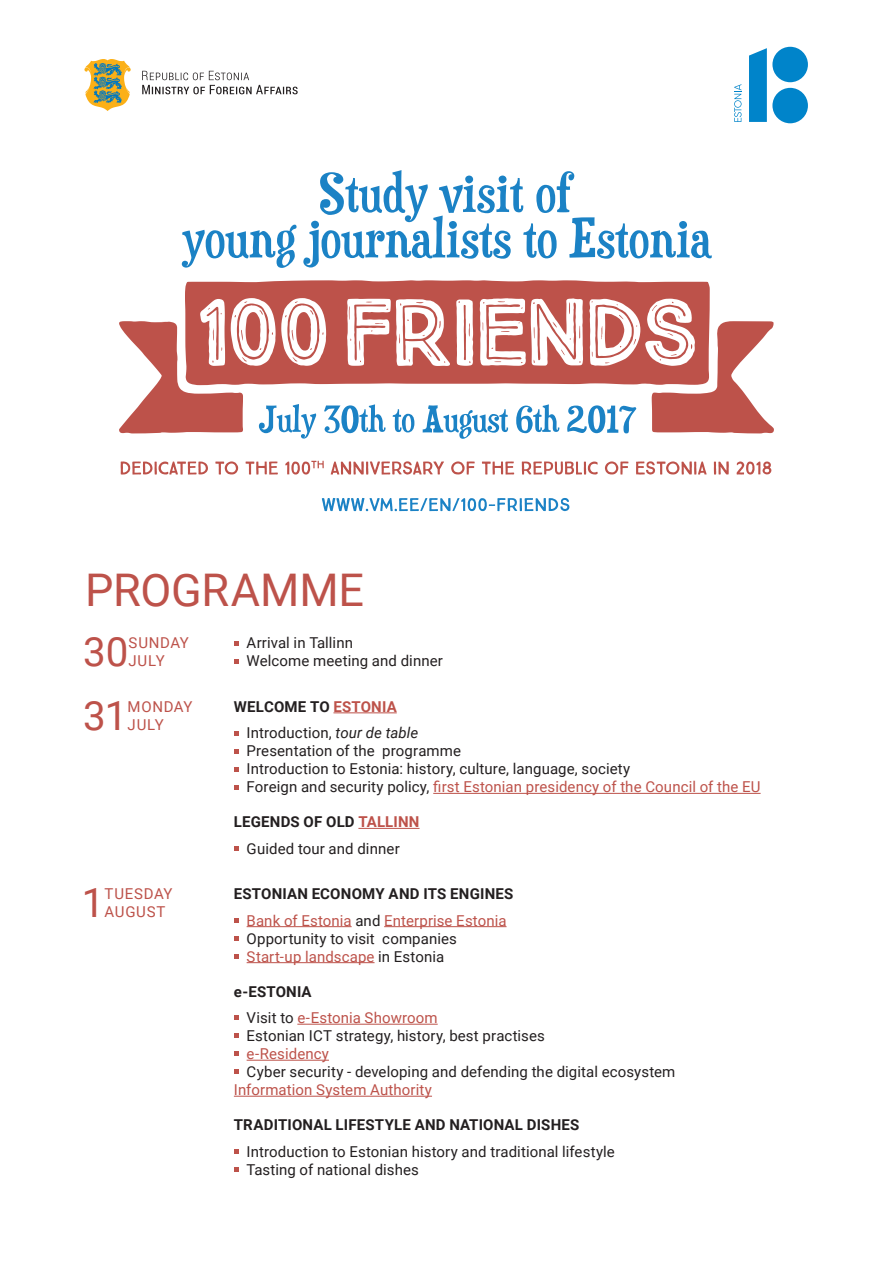
<style>
.page{position:relative;width:893px;height:1263px;background:#fff}
.page>*{position:absolute;margin:0;border:0;box-sizing:border-box;transform-origin:0 0}
.t1{font:45px "Roboto";letter-spacing:-.005em;color:#bd524a}
.t2{font:40.35px "Roboto";color:#bd524a}
.t3{font:15px/18px "Roboto";letter-spacing:.005em;color:#231f20}
.t4{font:15px/26.5px "Roboto";letter-spacing:.01em;color:#bd524a;text-align:center}
.t5{font:700 15px "Roboto";letter-spacing:.015em;color:#231f20}
.t6{font:15px/18px "Roboto";letter-spacing:.05em;color:#bd524a}
.t7{font:15px/18px "Roboto";letter-spacing:.045em;color:#bd524a}
.s1{font-weight:700}
.s2{font-weight:700;color:#bd524a}
.s3{font-style:italic}
.s4{color:#bd524a}
.s5{font-weight:700;color:#231f20}
.s6{color:#231f20}
</style>
<div class="page">
<svg style="left:749px;top:48px;width:59px;height:75px"></svg>
<svg style="left:734px;top:84px;width:7px;height:38px"></svg>
<svg style="left:119px;top:280px;width:655px;height:153px;fill:#bd524a"></svg>
<svg style="left:182px;top:170px;width:530px;height:98px"></svg>
<svg style="left:259px;top:404px;width:377px;height:35px"></svg>
<svg style="left:322px;top:498px;width:247px;height:13px"></svg>
<svg style="left:121px;top:461px;width:650px;height:14px"></svg>
<svg style="left:200px;top:298px;width:495px;height:68px"></svg>
<svg style="left:142px;top:71px;width:156px;height:23px"></svg>
<svg style="left:84px;top:59px;width:47px;height:52px"></svg>
<svg style="left:234px;top:641px;width:4px;height:4px"></svg>
<svg style="left:234px;top:659px;width:4px;height:4px"></svg>
<hr style="left:333px;top:712px;width:64px;height:1px;background:#bd524a">
<hr style="left:433px;top:793px;width:328px;height:1px;background:#bd524a">
<hr style="left:358px;top:828px;width:62px;height:1px;background:#bd524a">
<svg style="left:234px;top:731px;width:4px;height:4px"></svg>
<svg style="left:234px;top:749px;width:4px;height:4px"></svg>
<svg style="left:234px;top:767px;width:4px;height:4px"></svg>
<svg style="left:234px;top:785px;width:4px;height:4px"></svg>
<svg style="left:234px;top:846px;width:4px;height:5px"></svg>
<hr style="left:247px;top:926px;width:105px;height:1px;background:#bd524a">
<hr style="left:384px;top:926px;width:123px;height:1px;background:#bd524a">
<hr style="left:247px;top:962px;width:128px;height:1px;background:#bd524a">
<hr style="left:297px;top:1024px;width:141px;height:1px;background:#bd524a">
<hr style="left:247px;top:1060px;width:82px;height:1px;background:#bd524a">
<hr style="left:234px;top:1096px;width:198px;height:1px;background:#bd524a">
<svg style="left:234px;top:918px;width:4px;height:4px"></svg>
<svg style="left:234px;top:936px;width:4px;height:4px"></svg>
<svg style="left:234px;top:954px;width:4px;height:4px"></svg>
<svg style="left:234px;top:1016px;width:4px;height:4px"></svg>
<svg style="left:234px;top:1034px;width:4px;height:4px"></svg>
<svg style="left:234px;top:1052px;width:4px;height:4px"></svg>
<svg style="left:234px;top:1070px;width:4px;height:4px"></svg>
<svg style="left:234px;top:1149px;width:4px;height:4px"></svg>
<svg style="left:234px;top:1167px;width:4px;height:4px"></svg>
<h1 class="t1" style="left:85px;top:558px;width:280px">PROGRAMME</h1>
<h2 class="t2" style="left:83px;top:624px;width:47px">30</h2>
<p class="t6" style="left:129px;top:634px;width:62px">SUNDAY<br>JULY</p>
<p class="t3" style="left:247px;top:634px;width:198px">Arrival in Tallinn<br>Welcome meeting and dinner</p>
<h2 class="t2" style="left:83px;top:687px;width:46px">31</h2>
<p class="t7" style="left:128px;top:697px;width:66px">MONDAY<br>JULY</p>
<p class="t3" style="left:247px;top:693px;width:173px;line-height:26.5px;text-indent:-13px"><span class="s1">WELCOME TO</span> <span class="s2">ESTONIA<br></span>Introduction, <span class="s3">tour de table</span></p>
<p class="t3" style="left:247px;top:741px;width:515px">Presentation of the programme<br>Introduction to Estonia: history, culture, language, society<br>Foreign and security policy, <span class="s4">first Estonian presidency of the Council of the EU</span></p>
<p class="t3" style="left:234px;top:808px;width:187px;line-height:26.5px;text-align:center"><span class="s1">LEGENDS OF OLD</span> <span class="s2">TALLINN<br></span>Guided tour and dinner</p>
<h2 class="t2" style="left:82px;top:874px;width:24px">1</h2>
<p class="t6" style="left:105px;top:884px;width:69px">TUESDAY<br>AUGUST</p>
<p class="t4" style="left:234px;top:880px;width:281px"><span class="s5">ESTONIAN ECONOMY AND ITS ENGINES<br></span>Bank of Estonia <span class="s6">and</span> Enterprise Estonia</p>
<p class="t3" style="left:247px;top:929px;width:212px">Opportunity to visit companies<br><span class="s4">Start-up landscape</span> in Estonia</p>
<p class="t4" style="left:247px;top:977px;width:193px;text-align:left;text-indent:-13px"><span class="s5">e-ESTONIA<br></span><span class="s6">Visit to</span> e-Estonia Showroom</p>
<p class="t3" style="left:247px;top:1026px;width:300px">Estonian ICT strategy, history, best practises</p>
<p class="t4" style="left:247px;top:1040px;width:84px">e-Residency</p>
<p class="t3" style="left:247px;top:1062px;width:430px">Cyber security - developing and defending the digital ecosystem</p>
<p class="t4" style="left:234px;top:1076px;width:200px">Information System Authority</p>
<p class="t5" style="left:234px;top:1114px;width:347px">TRADITIONAL LIFESTYLE AND NATIONAL DISHES</p>
<p class="t3" style="left:247px;top:1142px;width:370px">Introduction to Estonian history and traditional lifestyle<br>Tasting of national dishes</p>
</div>
